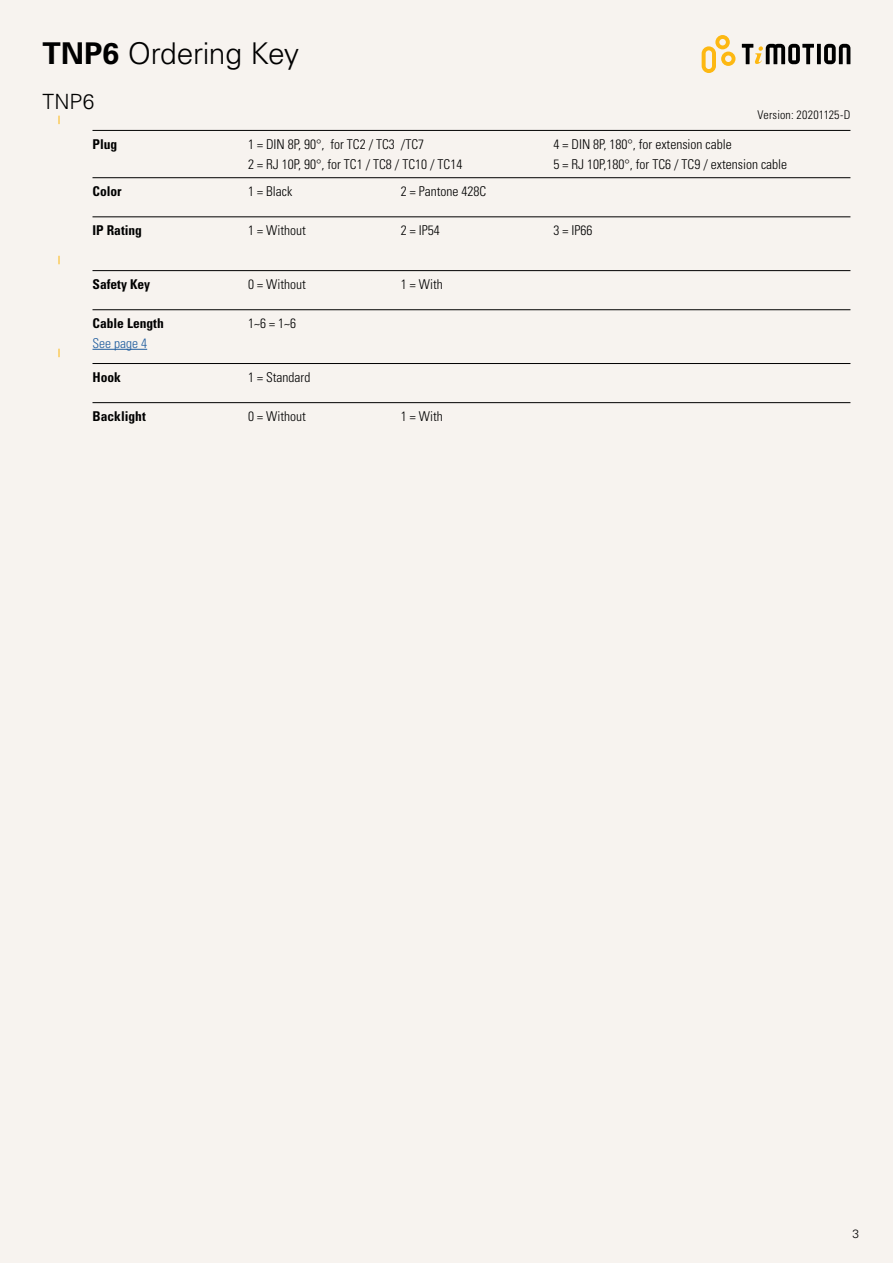
<style>
.page{position:relative;width:893px;height:1263px;background:#f7f3ef}
.page>*{position:absolute;margin:0;border:0;box-sizing:border-box;transform-origin:0 0}
.t1{font:300 30px "Univers LT Std";letter-spacing:-.015em;color:#000}
.t2{font:300 21px "Univers LT Std";color:#000}
.t3{font:300 condensed 13.5px/20.1px "Univers LT Std";color:#000}
.t4{font:700 condensed 13.5px "Univers LT Std";color:#000}
.t5{font:300 condensed 13.5px "Univers LT Std";color:#205d9e}
.t6{font:300 condensed 12px "Univers LT Std";letter-spacing:.01em;color:#000}
.t7{font:300 12px "Univers LT Std";color:#000}
.s1{font-weight:700}
</style>
<div class="page">
<svg style="left:702px;top:35px;width:33px;height:38px"></svg>
<svg style="left:817px;top:44px;width:4px;height:20px"></svg>
<svg style="left:824px;top:44px;width:26px;height:20px"></svg>
<svg style="left:742px;top:44px;width:72px;height:20px"></svg>
<hr style="left:92px;top:177px;width:758px;height:1px;background:#000">
<hr style="left:92px;top:130px;width:758px;height:1px;background:#000">
<hr style="left:92px;top:363px;width:758px;height:1px;background:#000">
<hr style="left:92px;top:402px;width:758px;height:1px;background:#000">
<hr style="left:92px;top:217px;width:758px;height:1px;background:#000">
<hr style="left:92px;top:349px;width:55px;height:1px;background:#205d9e">
<hr style="left:92px;top:270px;width:758px;height:1px;background:#000">
<hr style="left:92px;top:309px;width:758px;height:1px;background:#000">
<h1 class="t1" style="left:43px;top:36px;width:258px"><span class="s1">TNP6</span> Ordering Key</h1>
<h2 class="t2" style="left:43px;top:89px;width:54px">TNP6</h2>
<p class="t6" style="left:757px;top:108px;width:94px">Version: 20201125-D</p>
<p class="t4" style="left:92px;top:135px;width:26px">Plug</p>
<p class="t3" style="left:248px;top:134px;width:216px">1 = DIN 8P, 90°, for TC2 / TC3 /TC7<br>2 = RJ 10P, 90°, for TC1 / TC8 / TC10 / TC14</p>
<p class="t3" style="left:554px;top:134px;width:235px">4 = DIN 8P, 180°, for extension cable<br>5 = RJ 10P,180°, for TC6 / TC9 / extension cable</p>
<p class="t4" style="left:92px;top:183px;width:31px">Color</p>
<p class="t3" style="left:248px;top:181px;width:46px">1 = Black</p>
<p class="t3" style="left:401px;top:181px;width:87px">2 = Pantone 428C</p>
<p class="t4" style="left:92px;top:222px;width:51px">IP Rating</p>
<p class="t3" style="left:248px;top:220px;width:59px">1 = Without</p>
<p class="t3" style="left:401px;top:220px;width:40px">2 = IP54</p>
<p class="t3" style="left:554px;top:220px;width:40px">3 = IP66</p>
<p class="t4" style="left:93px;top:276px;width:59px">Safety Key</p>
<p class="t4" style="left:92px;top:315px;width:73px">Cable Length</p>
<p class="t5" style="left:92px;top:335px;width:56px">See page 4</p>
<p class="t4" style="left:92px;top:368px;width:30px">Hook</p>
<p class="t4" style="left:92px;top:408px;width:55px">Backlight</p>
<p class="t3" style="left:248px;top:274px;width:59px">0 = Without</p>
<p class="t3" style="left:401px;top:274px;width:43px">1 = With</p>
<p class="t3" style="left:248px;top:313px;width:49px">1~6 = 1~6</p>
<p class="t3" style="left:248px;top:367px;width:64px">1 = Standard</p>
<p class="t3" style="left:248px;top:406px;width:59px">0 = Without</p>
<p class="t3" style="left:401px;top:406px;width:43px">1 = With</p>
<p class="t7" style="left:852px;top:1226px;width:8px">3</p>
</div>
